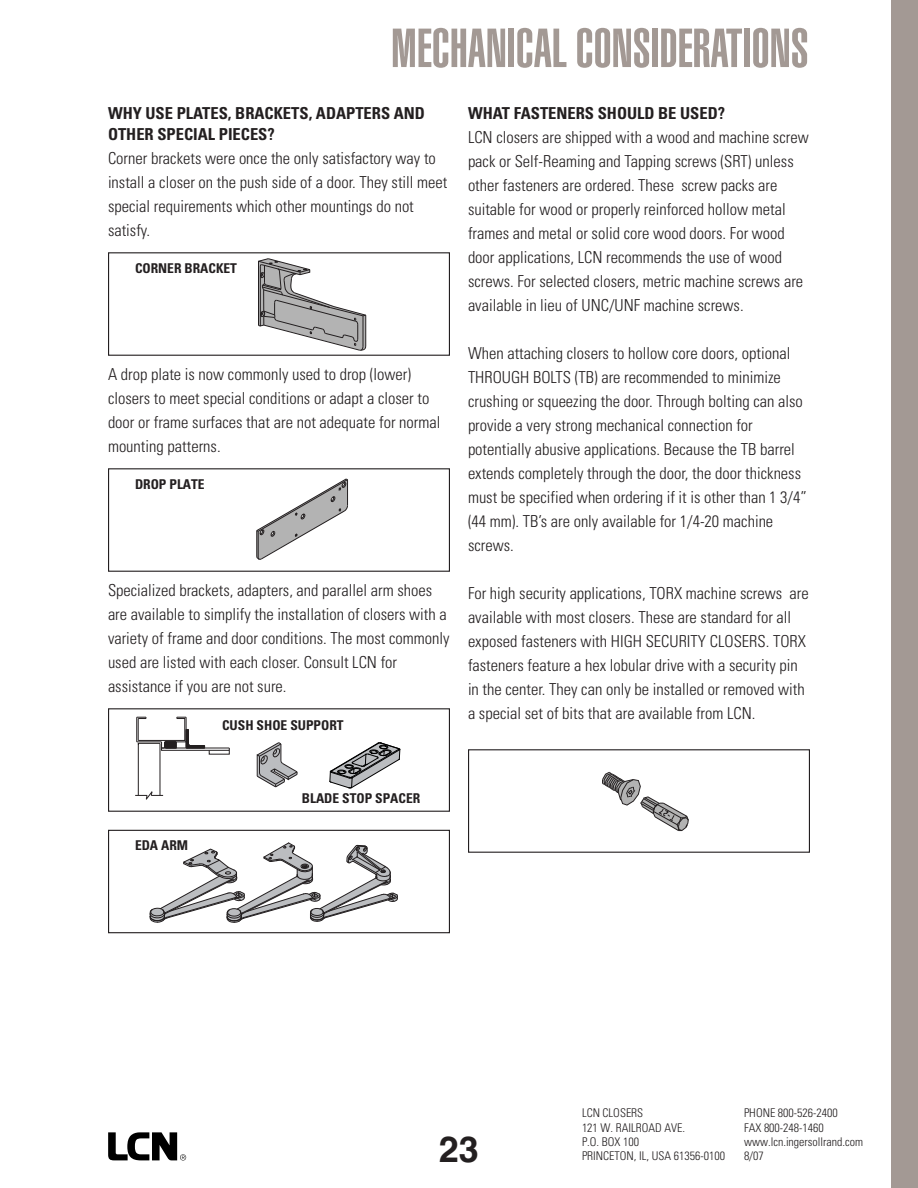
<style>
.page{position:relative;width:918px;height:1188px;background:#fff}
.page>*{position:absolute;margin:0;border:0;box-sizing:border-box;transform-origin:0 0}
.t1{font:900 extra-condensed 54px "Helvetica";color:#a39994}
.t2{font:700 36px "Helvetica";color:#231f20}
.t3{font:300 condensed 16.5px/24px "Univers";color:#231f20}
.t4{font:700 condensed 16.5px/21px "Univers";color:#231f20}
.t5{font:700 condensed 13.5px "Univers";color:#231f20}
.t6{font:300 condensed 12px/14.4px "Univers";color:#231f20}
</style>
<div class="page">
<div style="left:891px;top:0;width:27px;height:1188px;background:#a39994"></div>
<svg style="left:108px;top:1132px;width:78px;height:29px"></svg>
<svg style="left:256px;top:478px;width:92px;height:82px"></svg>
<div style="left:345px;top:537px;width:22px;height:15px;background:#fff"></div>
<div style="left:108px;top:468px;width:342px;height:104px;border:1px solid #231f20"></div>
<svg style="left:256px;top:742px;width:42px;height:46px"></svg>
<hr style="left:138px;top:743px;width:1px;height:52px;background:#231f20">
<hr style="left:160px;top:743px;width:1px;height:52px;background:#231f20">
<div style="left:161px;top:748px;width:69px;height:3px;border:1px solid #231f20"></div>
<div style="left:209px;top:750px;width:21px;height:4px;border:1px solid #231f20"></div>
<svg style="left:136px;top:717px;width:70px;height:32px"></svg>
<svg style="left:135px;top:791px;width:28px;height:9px"></svg>
<svg style="left:329px;top:742px;width:71px;height:47px"></svg>
<div style="left:108px;top:708px;width:342px;height:104px;border:1px solid #231f20"></div>
<svg style="left:258px;top:258px;width:109px;height:93px"></svg>
<div style="left:353px;top:282px;width:28px;height:21px;background:#fff"></div>
<div style="left:108px;top:252px;width:342px;height:104px;border:1px solid #231f20"></div>
<svg style="left:149px;top:843px;width:249px;height:80px"></svg>
<div style="left:108px;top:830px;width:342px;height:103px;border:1px solid #231f20"></div>
<svg style="left:602px;top:771px;width:87px;height:61px"></svg>
<div style="left:468px;top:749px;width:342px;height:104px;border:1px solid #231f20"></div>
<h1 class="t1" style="left:391px;top:29px;width:419px">MECHANICAL CONSIDERATIONS</h1>
<p class="t4" style="left:108px;top:104px;width:319px">WHY USE PLATES, BRACKETS, ADAPTERS AND<br>OTHER SPECIAL PIECES?</p>
<p class="t3" style="left:108px;top:148px;width:341px">Corner brackets were once the only satisfactory way to install a closer on the push side of a door. They still meet special requirements which other mountings do not satisfy.</p>
<p class="t5" style="left:135px;top:263px;width:104px">CORNER BRACKET</p>
<p class="t3" style="left:108px;top:364px;width:334px">A drop plate is now commonly used to drop (lower) closers to meet special conditions or adapt a closer to door or frame surfaces that are not adequate for normal mounting patterns.</p>
<p class="t5" style="left:135px;top:479px;width:71px">DROP PLATE</p>
<p class="t3" style="left:108px;top:580px;width:343px">Specialized brackets, adapters, and parallel arm shoes are available to simplify the installation of closers with a variety of frame and door conditions. The most commonly used are listed with each closer. Consult LCN for assistance if you are not sure.</p>
<p class="t5" style="left:222px;top:721px;width:123px">CUSH SHOE SUPPORT</p>
<p class="t4" style="left:468px;top:104px;width:259px">WHAT FASTENERS SHOULD BE USED?</p>
<p class="t3" style="left:468px;top:127px;width:342px">LCN closers are shipped with a wood and machine screw pack or Self-Reaming and Tapping screws (SRT) unless other fasteners are ordered. These screw packs are suitable for wood or properly reinforced hollow metal frames and metal or solid core wood doors. For wood door applications, LCN recommends the use of wood screws. For selected closers, metric machine screws are available in lieu of UNC/UNF machine screws.</p>
<p class="t3" style="left:468px;top:343px;width:340px">When attaching closers to hollow core doors, optional THROUGH BOLTS (TB) are recommended to minimize crushing or squeezing the door. Through bolting can also provide a very strong mechanical connection for potentially abusive applications. Because the TB barrel extends completely through the door, the door thickness must be specified when ordering if it is other than 1 3/4” (44 mm). TB’s are only available for 1/4-20 machine screws.</p>
<p class="t3" style="left:468px;top:583px;width:342px">For high security applications, TORX machine screws are available with most closers. These are standard for all exposed fasteners with HIGH SECURITY CLOSERS. TORX fasteners feature a hex lobular drive with a security pin in the center. They can only be installed or removed with a special set of bits that are available from LCN.</p>
<p class="t5" style="left:135px;top:841px;width:55px">EDA ARM</p>
<p class="t5" style="left:302px;top:794px;width:120px">BLADE STOP SPACER</p>
<h2 class="t2" style="left:439px;top:1136px;width:42px">23</h2>
<p class="t6" style="left:582px;top:1107px;width:145px">LCN CLOSERS<br>121 W. RAILROAD AVE.<br>P.O. BOX 100<br>PRINCETON, IL, USA 61356-0100</p>
<p class="t6" style="left:744px;top:1107px;width:121px">PHONE 800-526-2400<br>FAX 800-248-1460 www.lcn.ingersollrand.com</p>
<p class="t6" style="left:744px;top:1150px;width:21px">8/07</p>
</div>
